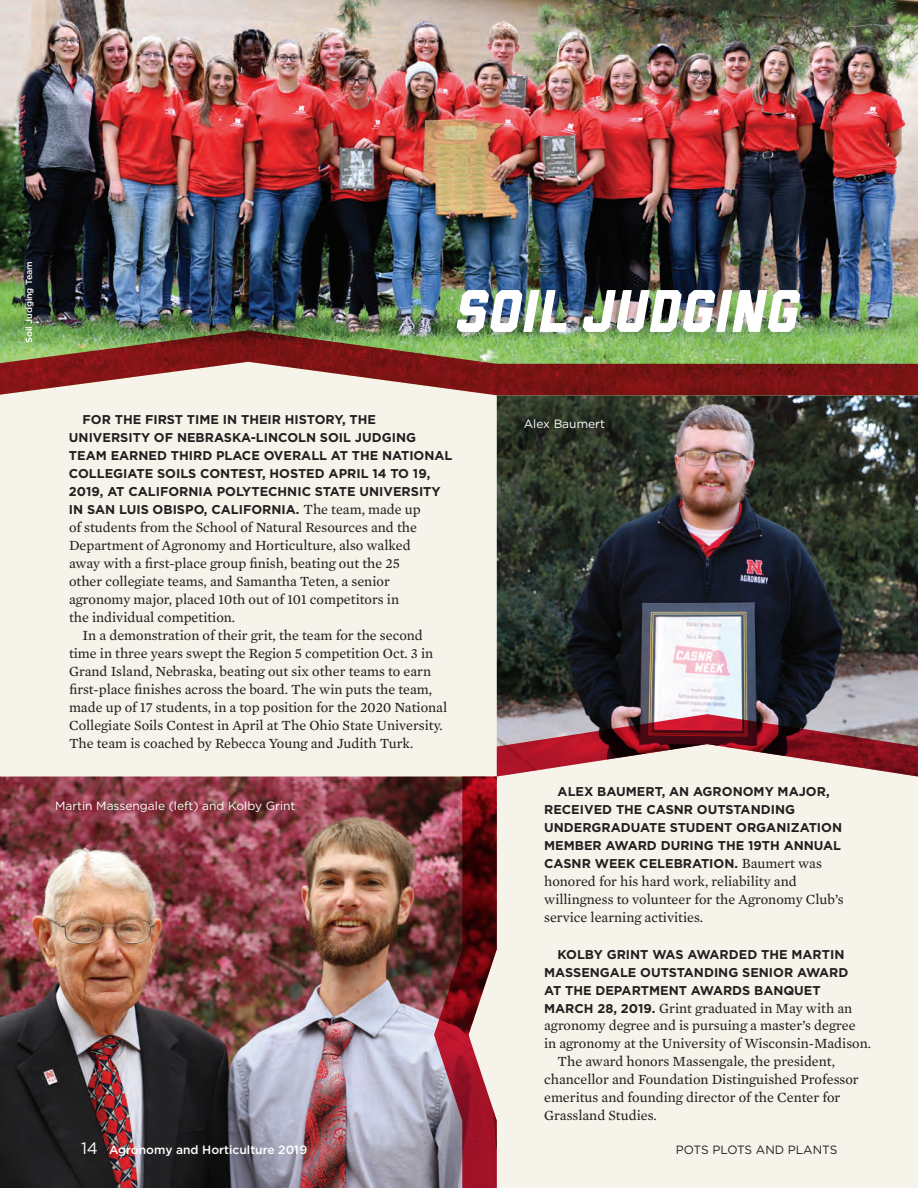
<style>
.page{position:relative;width:918px;height:1188px;background:#f6f3ea}
.page>*{position:absolute;margin:0;border:0;box-sizing:border-box;transform-origin:0 0}
.Photo_cutlines{font:italic 800 60px "Liberator";letter-spacing:.02em;color:#fff}
.Body_Copy{font:14.25px/18px "Mercury Text G2";color:#231f20}
.Body_Copy-2{font:700 12.75px/18px "Gotham";color:#231f20}
.Photo_cutlines-2{font:12px "Gotham";color:#fff}
.t1{font:500 12px "Gotham";color:#fff}
.t2{font:12px "Gotham";color:#231f20}
.Photo_credit{font:500 9px "Gotham";letter-spacing:-.01em;color:#fff}
.s1{font-family:"Mercury Text G2";font-weight:400;font-size:14.25px}
.s2{font-family:"Gotham";font-weight:700;font-size:12.75px}
.s3{font-weight:400;font-size:16.5px}
</style>
<div class="page">
<img style="left:497px;top:399px;width:421px;height:315px">
<img style="left:0;top:777px;width:434px;height:411px">
<img style="left:0;top:0;width:918px;height:330px">
<svg style="left:434px;top:714px;width:484px;height:474px"></svg>
<svg style="left:0;top:330px;width:918px;height:69px"></svg>
<p class="Photo_credit" style="left:23px;top:343px;width:83px;rotate:-90deg">Soil Judging Team</p>
<p class="Photo_cutlines" style="left:456px;top:279px;width:345px">SOIL JUDGING</p>
<p class="Body_Copy-2" style="left:69px;top:410px;width:385px;text-indent:14px">FOR THE FIRST TIME IN THEIR HISTORY, THE UNIVERSITY OF NEBRASKA-LINCOLN SOIL JUDGING TEAM EARNED THIRD PLACE OVERALL AT THE NATIONAL COLLEGIATE SOILS CONTEST, HOSTED APRIL 14 TO 19, 2019, AT CALIFORNIA POLYTECHNIC STATE UNIVERSITY IN SAN LUIS OBISPO, CALIFORNIA. <span class="s1">The team, made up</span></p>
<p class="Body_Copy" style="left:69px;top:517px;width:349px">of students from the School of Natural Resources and the Department of Agronomy and Horticulture, also walked away with a first-place group finish, beating out the 25 other collegiate teams, and Samantha Teten, a senior agronomy major, placed 10th out of 101 competitors in the individual competition.</p>
<p class="Body_Copy" style="left:69px;top:625px;width:380px;text-indent:13px">In a demonstration of their grit, the team for the second time in three years swept the Region 5 competition Oct. 3 in Grand Island, Nebraska, beating out six other teams to earn first-place finishes across the board. The win puts the team, made up of 17 students, in a top position for the 2020 National Collegiate Soils Contest in April at The Ohio State University.<br>The team is coached by Rebecca Young and Judith Turk.</p>
<p class="Photo_cutlines-2" style="left:55px;top:798px;width:242px">Martin Massengale (left) and Kolby Grint</p>
<p class="Photo_cutlines-2" style="left:524px;top:416px;width:83px">Alex Baumert</p>
<p class="Body_Copy-2" style="left:544px;top:782px;width:300px;text-indent:14px">ALEX BAUMERT, AN AGRONOMY MAJOR, RECEIVED THE CASNR OUTSTANDING UNDERGRADUATE STUDENT ORGANIZATION MEMBER AWARD DURING THE 19TH ANNUAL CASNR WEEK CELEBRATION. <span class="s1">Baumert was</span></p>
<p class="Body_Copy" style="left:544px;top:871px;width:301px">honored for his hard work, reliability and willingness to volunteer for the Agronomy Club’s service learning activities.</p>
<p class="Body_Copy-2" style="left:544px;top:945px;width:306px;text-indent:14px">KOLBY GRINT WAS AWARDED THE MARTIN<br>MASSENGALE OUTSTANDING SENIOR AWARD<br>AT THE DEPARTMENT AWARDS BANQUET</p>
<p class="Body_Copy" style="left:544px;top:998px;width:328px"><span class="s2">MARCH 28, 2019.</span> Grint graduated in May with an agronomy degree and is pursuing a master’s degree in agronomy at the University of Wisconsin-Madison.</p>
<p class="Body_Copy" style="left:544px;top:1052px;width:316px;text-indent:13px">The award honors Massengale, the president, chancellor and Foundation Distinguished Professor emeritus and founding director of the Center for Grassland Studies.</p>
<p class="t1" style="left:81px;top:1142px;width:228px"><span class="s3">14</span> Agronomy and Horticulture 2019</p>
<p class="t2" style="left:676px;top:1142px;width:163px">POTS PLOTS AND PLANTS</p>
</div>
